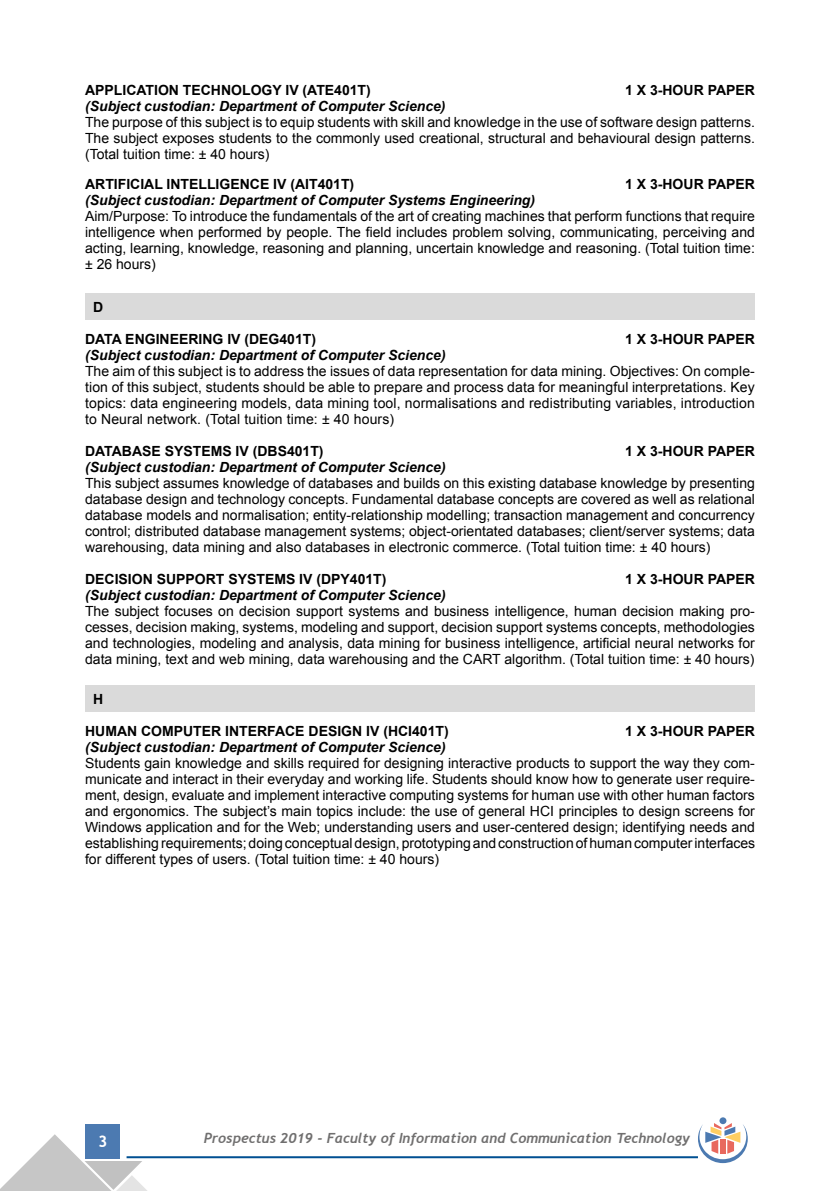
<style>
.page{position:relative;width:840px;height:1191px;background:#fff}
.page>*{position:absolute;margin:0;border:0;box-sizing:border-box;transform-origin:0 0}
.t1{font:700 16px "Trebuchet MS";color:#fff}
.t2{font:14px/16px "Arial";color:#000;text-align:justify}
.t3{font:italic 700 14px "Arial";color:#000}
.t4{font:700 14px "Arial";color:#000}
.t5{font:italic 700 14px "Trebuchet";color:#706f6f}
</style>
<div class="page">
<div style="left:86px;top:1124px;width:34px;height:34px;background:#4c7ab1"></div>
<hr style="left:126px;top:1156px;width:571px;height:2px;background:#005092">
<svg style="left:0;top:1134px;width:148px;height:57px"></svg>
<div style="left:719px;top:1117px;width:7px;height:7px;background:#4c7ab1;border-radius:50%"></div>
<svg style="left:697px;top:1123px;width:50px;height:40px"></svg>
<div style="left:85px;top:293px;width:669px;height:26px;background:#dadada"></div>
<div style="left:85px;top:685px;width:669px;height:27px;background:#dadada"></div>
<p class="t4" style="left:85px;top:80px;width:287px">APPLICATION TECHNOLOGY IV (ATE401T)</p>
<p class="t4" style="left:624px;top:80px;width:131px">1 X 3-HOUR PAPER</p>
<p class="t3" style="left:85px;top:97px;width:362px">(Subject custodian: Department of Computer Science)</p>
<p class="t2" style="left:85px;top:114px;width:671px">The purpose of this subject is to equip students with skill and knowledge in the use of software design patterns.<br>The subject exposes students to the commonly used creational, structural and behavioural design patterns. (Total tuition time: ± 40 hours)</p>
<p class="t4" style="left:85px;top:174px;width:270px">ARTIFICIAL INTELLIGENCE IV (AIT401T)</p>
<p class="t4" style="left:624px;top:174px;width:131px">1 X 3-HOUR PAPER</p>
<p class="t3" style="left:85px;top:191px;width:451px">(Subject custodian: Department of Computer Systems Engineering)</p>
<p class="t2" style="left:85px;top:208px;width:671px">Aim/Purpose: To introduce the fundamentals of the art of creating machines that perform functions that require intelligence when performed by people. The field includes problem solving, communicating, perceiving and acting, learning, knowledge, reasoning and planning, uncertain knowledge and reasoning. (Total tuition time: ± 26 hours)</p>
<p class="t4" style="left:93px;top:297px;width:12px">D</p>
<p class="t4" style="left:85px;top:329px;width:232px">DATA ENGINEERING IV (DEG401T)</p>
<p class="t4" style="left:624px;top:329px;width:131px">1 X 3-HOUR PAPER</p>
<p class="t3" style="left:85px;top:345px;width:362px">(Subject custodian: Department of Computer Science)</p>
<p class="t2" style="left:85px;top:362px;width:671px">The aim of this subject is to address the issues of data representation for data mining. Objectives: On comple&shy;tion of this subject, students should be able to prepare and process data for meaningful interpretations. Key topics: data engineering models, data mining tool, normalisations and redistributing variables, introduction to Neural network. (Total tuition time: ± 40 hours)</p>
<p class="t4" style="left:85px;top:441px;width:240px">DATABASE SYSTEMS IV (DBS401T)</p>
<p class="t4" style="left:624px;top:441px;width:131px">1 X 3-HOUR PAPER</p>
<p class="t3" style="left:85px;top:457px;width:362px">(Subject custodian: Department of Computer Science)</p>
<p class="t2" style="left:85px;top:474px;width:671px">This subject assumes knowledge of databases and builds on this existing database knowledge by presenting database design and technology concepts. Fundamental database concepts are covered as well as relational database models and normalisation; entity-relationship modelling; transaction management and concurrency control; distributed database management systems; object-orientated databases; client/server systems; data warehousing, data mining and also databases in electronic commerce. (Total tuition time: ± 40 hours)</p>
<p class="t4" style="left:85px;top:569px;width:303px">DECISION SUPPORT SYSTEMS IV (DPY401T)</p>
<p class="t4" style="left:624px;top:569px;width:131px">1 X 3-HOUR PAPER</p>
<p class="t3" style="left:85px;top:585px;width:362px">(Subject custodian: Department of Computer Science)</p>
<p class="t2" style="left:85px;top:602px;width:671px">The subject focuses on decision support systems and business intelligence, human decision making pro&shy;cesses, decision making, systems, modeling and support, decision support systems concepts, methodologies and technologies, modeling and analysis, data mining for business intelligence, artificial neural networks for data mining, text and web mining, data warehousing and the CART algorithm. (Total tuition time: ± 40 hours)</p>
<p class="t4" style="left:93px;top:689px;width:12px">H</p>
<p class="t4" style="left:85px;top:721px;width:365px">HUMAN COMPUTER INTERFACE DESIGN IV (HCI401T)</p>
<p class="t4" style="left:624px;top:721px;width:131px">1 X 3-HOUR PAPER</p>
<p class="t3" style="left:85px;top:737px;width:362px">(Subject custodian: Department of Computer Science)</p>
<p class="t2" style="left:85px;top:755px;width:671px">Students gain knowledge and skills required for designing interactive products to support the way they com&shy;municate and interact in their everyday and working life. Students should know how to generate user require&shy;ment, design, evaluate and implement interactive computing systems for human use with other human factors and ergonomics. The subject’s main topics include: the use of general HCI principles to design screens for Windows application and for the Web; understanding users and user-centered design; identifying needs and establishing requirements; doing conceptual design, prototyping and construction of human computer interfaces for different types of users. (Total tuition time: ± 40 hours)</p>
<p class="t1" style="left:98px;top:1131px;width:11px">3</p>
<p class="t5" style="left:204px;top:1129px;width:487px">Prospectus 2019 - Faculty of Information and Communication Technology</p>
</div>
